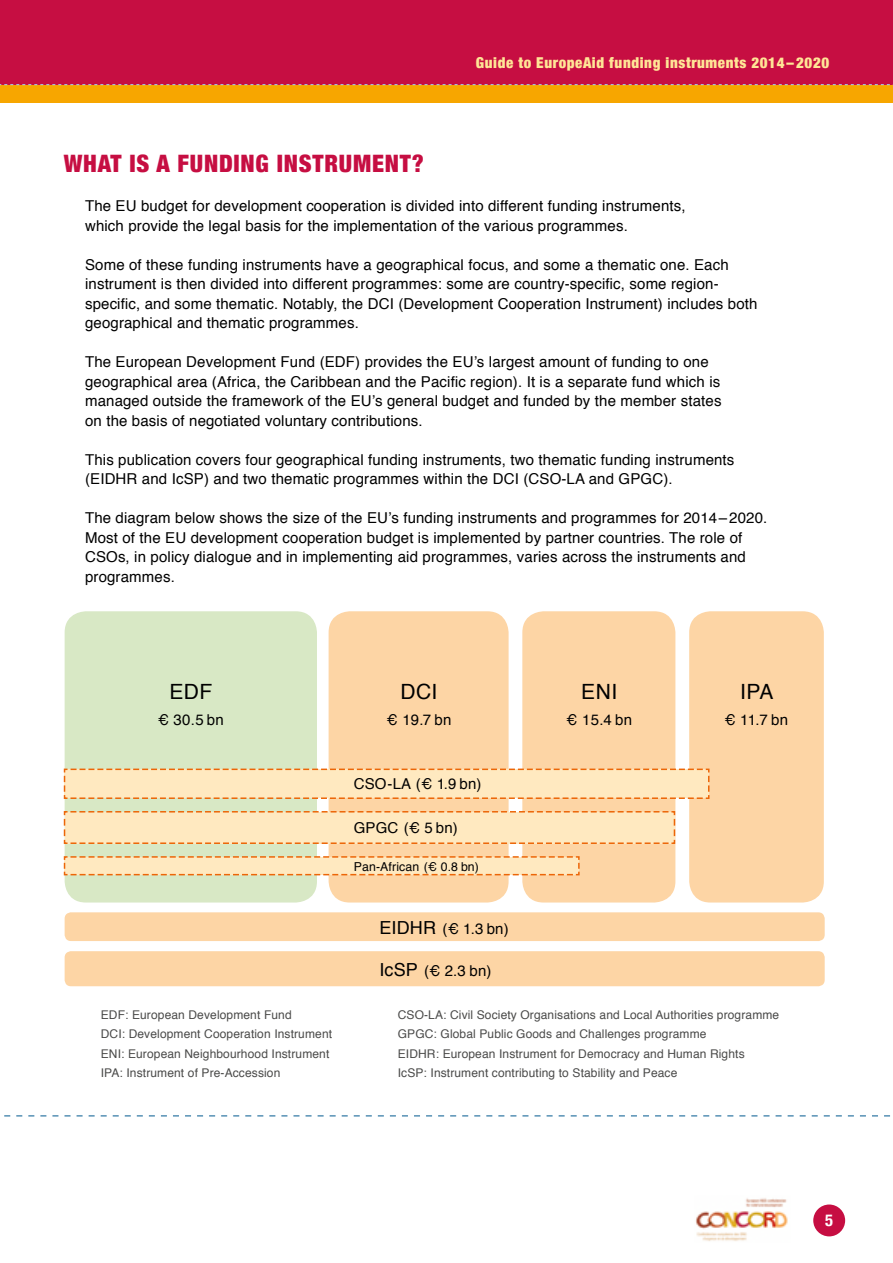
<style>
.page{position:relative;width:893px;height:1263px;background:#fff}
.page>*{position:absolute;margin:0;border:0;box-sizing:border-box;transform-origin:0 0}
.t1{font:900 condensed 24px "Helvetica Neue";letter-spacing:.035em;color:#c60e42}
.t2{font:21px "Helvetica";letter-spacing:.02em;color:#000}
.t3{font:700 condensed 16.5px "Helvetica Neue";color:#fff}
.t4{font:15px/19.5px "Helvetica";letter-spacing:.01em;color:#000}
.t5{font:900 condensed 15px "Helvetica Neue";letter-spacing:.04em;color:#ffe596}
.t6{font:12.3px "Helvetica";letter-spacing:.01em;color:#000}
.t7{font:12px "Helvetica";letter-spacing:.01em;color:#4a4a49}
.s1{font-size:18px}
</style>
<div class="page">
<div style="left:813px;top:1204px;width:32px;height:32px;background:#c60e42;border-radius:50%"></div>
<img style="left:695px;top:1198px;width:93px;height:43px">
<div style="left:0;top:0;width:893px;height:102px;background:#c60e42"></div>
<div style="left:0;top:85px;width:893px;height:17px;background:#f7a600"></div>
<svg style="left:0;top:84px;width:893px;height:1px"></svg>
<div style="left:65px;top:611px;width:252px;height:291px;background:#d8e8c5;border-radius:21px"></div>
<div style="left:329px;top:611px;width:180px;height:291px;background:#fdd5a5;border-radius:21px"></div>
<div style="left:522px;top:611px;width:153px;height:291px;background:#fdd5a5;border-radius:21px"></div>
<div style="left:689px;top:611px;width:135px;height:291px;background:#fdd5a5;border-radius:21px"></div>
<svg style="left:63px;top:768px;width:647px;height:32px;background:#fcdfb3"></svg>
<div style="left:65px;top:912px;width:760px;height:29px;background:#fdd5a5;border-radius:6px"></div>
<div style="left:65px;top:951px;width:760px;height:35px;background:#fdd5a5;border-radius:6px"></div>
<svg style="left:63px;top:855px;width:517px;height:21px;background:#fbdbad"></svg>
<svg style="left:63px;top:810px;width:613px;height:35px;background:#fce0b4"></svg>
<svg style="left:4px;top:1115px;width:886px;height:1px"></svg>
<p class="t5" style="left:476px;top:50px;width:355px">Guide to EuropeAid funding instruments 2014–2020</p>
<h1 class="t1" style="left:64px;top:144px;width:361px">What is a funding instrument?</h1>
<p class="t4" style="left:85px;top:197px;width:602px">The EU budget for development cooperation is divided into different funding instruments, which provide the legal basis for the implementation of the various programmes.</p>
<p class="t4" style="left:85px;top:255px;width:674px">Some of these funding instruments have a geographical focus, and some a thematic one. Each instrument is then divided into different programmes: some are country-specific, some region&shy;specific, and some thematic. Notably, the DCI (Development Cooperation Instrument) includes both geographical and thematic programmes.</p>
<p class="t4" style="left:85px;top:353px;width:638px">The European Development Fund (EDF) provides the EU’s largest amount of funding to one geographical area (Africa, the Caribbean and the Pacific region). It is a separate fund which is managed outside the framework of the EU’s general budget and funded by the member states on the basis of negotiated voluntary contributions.</p>
<p class="t4" style="left:85px;top:450px;width:651px">This publication covers four geographical funding instruments, two thematic funding instruments (EIDHR and IcSP) and two thematic programmes within the DCI (CSO-LA and GPGC).</p>
<p class="t4" style="left:85px;top:509px;width:684px">The diagram below shows the size of the EU’s funding instruments and programmes for 2014–2020.<br>Most of the EU development cooperation budget is implemented by partner countries. The role of CSOs, in policy dialogue and in implementing aid programmes, varies across the instruments and programmes.</p>
<h2 class="t2" style="left:169px;top:676px;width:44px">EDF</h2>
<p class="t4" style="left:158px;top:710px;width:68px">€ 30.5 bn</p>
<h2 class="t2" style="left:400px;top:676px;width:39px">DCI</h2>
<p class="t4" style="left:386px;top:710px;width:67px">€ 19.7 bn</p>
<p class="t4" style="left:354px;top:774px;width:129px">CSO-LA (€ 1.9 bn)</p>
<p class="t4" style="left:354px;top:818px;width:106px">GPGC (€ 5 bn)</p>
<p class="t6" style="left:354px;top:857px;width:127px">Pan-African (€ 0.8 bn)</p>
<p class="t4" style="left:379px;top:919px;width:131px"><span class="s1">EIDHR</span> (€ 1.3 bn)</p>
<p class="t4" style="left:379px;top:962px;width:114px"><span class="s1">IcSP</span> (€ 2.3 bn)</p>
<h2 class="t2" style="left:581px;top:676px;width:37px">ENI</h2>
<p class="t4" style="left:566px;top:710px;width:67px">€ 15.4 bn</p>
<h2 class="t2" style="left:740px;top:676px;width:35px">IPA</h2>
<p class="t4" style="left:724px;top:710px;width:65px">€ 11.7 bn</p>
<p class="t7" style="left:101px;top:1005px;width:192px">EDF: European Development Fund</p>
<p class="t7" style="left:398px;top:1005px;width:383px">CSO-LA: Civil Society Organisations and Local Authorities programme</p>
<p class="t7" style="left:101px;top:1025px;width:233px">DCI: Development Cooperation Instrument</p>
<p class="t7" style="left:398px;top:1025px;width:310px">GPGC: Global Public Goods and Challenges programme</p>
<p class="t7" style="left:101px;top:1044px;width:230px">ENI: European Neighbourhood Instrument</p>
<p class="t7" style="left:398px;top:1044px;width:348px">EIDHR: European Instrument for Democracy and Human Rights</p>
<p class="t7" style="left:101px;top:1064px;width:181px">IPA: Instrument of Pre-Accession</p>
<p class="t7" style="left:398px;top:1064px;width:281px">IcSP: Instrument contributing to Stability and Peace</p>
<p class="t3" style="left:825px;top:1207px;width:9px">5</p>
</div>
